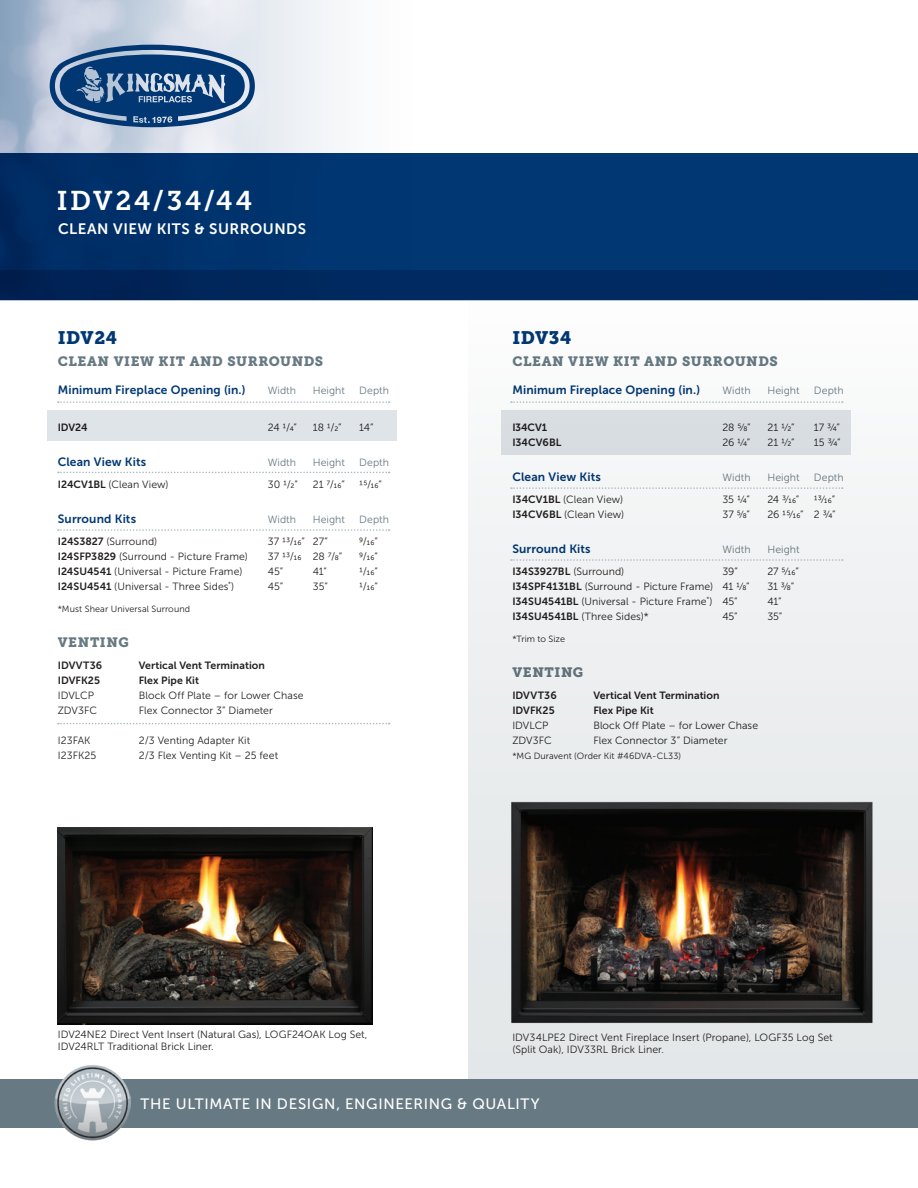
<style>
.page{position:relative;width:918px;height:1188px;background:#fff}
.page>*{position:absolute;margin:0;border:0;box-sizing:border-box;transform-origin:0 0}
.t1{font:27px "Museo Slab 700";letter-spacing:.1em;color:#fff}
.t2{font:18px "Museo Slab 900";letter-spacing:.03em;color:#013874}
.t3{font:15px "Museo Sans 500";letter-spacing:.045em;color:#fff}
.t4{font:15px "Museo Sans 700";letter-spacing:.03em;color:#fff}
.t5{font:13.5px "Museo Slab 900";letter-spacing:.04em;color:#677982}
.t6{font:12px "Museo Sans 700";letter-spacing:.01em;color:#013874}
.t7{font:10.5px/12px "Museo Sans 300";letter-spacing:.005em;color:#231f20}
.t8{font:10.5px "Museo Sans 700";letter-spacing:.005em;color:#231f20}
.t9{font:10.5px "Museo Sans 300";letter-spacing:.005em;color:#677982}
.t10{font:9px "Museo Sans 300";letter-spacing:.01em;color:#231f20}
.s1{font-family:"Museo Sans 700"}
.s2{font-family:"Museo Sans 300"}
</style>
<div class="page">
<div style="left:469px;top:285px;width:449px;height:794px;background:linear-gradient(to right,#f0f2f2,#f0f2f2)"></div>
<div style="left:502px;top:411px;width:349px;height:44px;background:#d8dde2"></div>
<div style="left:47px;top:411px;width:349px;height:30px;background:#dfe4e8"></div>
<div style="left:0;top:153px;width:918px;height:147px;background:#013874"></div>
<div style="left:0;top:1079px;width:918px;height:49px;background:#677982"></div>
<svg style="left:50px;top:45px;width:205px;height:82px;background:#5478a1"></svg>
<svg style="left:511px;top:487px;width:332px;height:2px"></svg>
<svg style="left:511px;top:559px;width:332px;height:2px"></svg>
<svg style="left:511px;top:401px;width:332px;height:2px"></svg>
<div style="left:0;top:270px;width:918px;height:30px;background:linear-gradient(to right,#002355,#002d64)"></div>
<svg style="left:58px;top:472px;width:332px;height:1px"></svg>
<svg style="left:58px;top:529px;width:332px;height:2px"></svg>
<svg style="left:58px;top:723px;width:332px;height:1px"></svg>
<svg style="left:58px;top:401px;width:332px;height:2px"></svg>
<img style="left:494px;top:800px;width:390px;height:230px">
<img style="left:57px;top:828px;width:316px;height:196px">
<img style="left:55px;top:1065px;width:76px;height:75px">
<h1 class="t1" style="left:57px;top:185px;width:197px">IDV24/34/44</h1>
<h3 class="t4" style="left:58px;top:220px;width:249px">CLEAN VIEW KITS &amp; SURROUNDS</h3>
<h2 class="t2" style="left:58px;top:327px;width:61px">IDV24</h2>
<p class="t5" style="left:58px;top:353px;width:267px">CLEAN VIEW KIT AND SURROUNDS</p>
<p class="t6" style="left:58px;top:383px;width:189px">Minimum Fireplace Opening (in.)</p>
<p class="t9" style="left:268px;top:385px;width:30px">Width</p>
<p class="t9" style="left:313px;top:385px;width:34px">Height</p>
<p class="t9" style="left:359px;top:385px;width:31px">Depth</p>
<p class="t8" style="left:58px;top:422px;width:31px">IDV24</p>
<p class="t7" style="left:268px;top:421px;width:31px">24 1/4”</p>
<p class="t7" style="left:313px;top:421px;width:30px">18 1/2”</p>
<p class="t7" style="left:359px;top:421px;width:16px">14”</p>
<p class="t6" style="left:58px;top:455px;width:90px">Clean View Kits</p>
<p class="t9" style="left:268px;top:457px;width:30px">Width</p>
<p class="t9" style="left:313px;top:457px;width:34px">Height</p>
<p class="t9" style="left:359px;top:457px;width:31px">Depth</p>
<p class="t7" style="left:58px;top:478px;width:112px"><span class="s1">I24CV1BL</span> (Clean View)</p>
<p class="t7" style="left:268px;top:478px;width:32px">30 1/2”</p>
<p class="t7" style="left:313px;top:478px;width:34px">21 7/16”</p>
<p class="t7" style="left:359px;top:478px;width:24px">15/16”</p>
<p class="t6" style="left:58px;top:512px;width:80px">Surround Kits</p>
<p class="t9" style="left:268px;top:514px;width:30px">Width</p>
<p class="t9" style="left:313px;top:514px;width:34px">Height</p>
<p class="t9" style="left:359px;top:514px;width:31px">Depth</p>
<p class="t7" style="left:58px;top:535px;width:101px"><span class="s1">I24S3827</span> (Surround)</p>
<p class="t7" style="left:268px;top:535px;width:62px">37 13/16” 27”</p>
<p class="t7" style="left:359px;top:535px;width:20px">9/16”</p>
<p class="t7" style="left:58px;top:550px;width:192px"><span class="s1">I24SFP3829</span> (Surround - Picture Frame)</p>
<p class="t7" style="left:268px;top:550px;width:76px">37 13/16 28 7/8”</p>
<p class="t7" style="left:359px;top:550px;width:20px">9/16”</p>
<p class="t7" style="left:58px;top:565px;width:186px"><span class="s1">I24SU4541</span> (Universal - Picture Frame)</p>
<p class="t7" style="left:268px;top:565px;width:17px">45”</p>
<p class="t7" style="left:313px;top:565px;width:16px">41”</p>
<p class="t7" style="left:359px;top:565px;width:20px">1/16”</p>
<p class="t7" style="left:58px;top:580px;width:178px"><span class="s1">I24SU4541</span> (Universal - Three Sides<sup>*</sup>)</p>
<p class="t7" style="left:268px;top:580px;width:17px">45”</p>
<p class="t7" style="left:313px;top:580px;width:17px">35”</p>
<p class="t7" style="left:359px;top:580px;width:20px">1/16”</p>
<p class="t10" style="left:58px;top:604px;width:134px">*Must Shear Universal Surround</p>
<p class="t5" style="left:58px;top:634px;width:72px">VENTING</p>
<p class="t8" style="left:58px;top:659px;width:46px">IDVVT36</p>
<p class="t8" style="left:139px;top:659px;width:128px">Vertical Vent Termination</p>
<p class="t8" style="left:58px;top:674px;width:44px">IDVFK25</p>
<p class="t8" style="left:139px;top:674px;width:62px">Flex Pipe Kit</p>
<p class="t7" style="left:58px;top:689px;width:38px">IDVLCP</p>
<p class="t7" style="left:139px;top:689px;width:166px">Block Off Plate – for Lower Chase</p>
<p class="t7" style="left:58px;top:704px;width:41px">ZDV3FC</p>
<p class="t7" style="left:139px;top:704px;width:136px">Flex Connector 3” Diameter</p>
<p class="t7" style="left:58px;top:734px;width:34px">I23FAK</p>
<p class="t7" style="left:139px;top:734px;width:113px">2/3 Venting Adapter Kit</p>
<p class="t7" style="left:58px;top:749px;width:40px">I23FK25</p>
<p class="t7" style="left:139px;top:749px;width:141px">2/3 Flex Venting Kit – 25 feet</p>
<p class="t7" style="left:58px;top:1028px;width:311px">IDV24NE2 Direct Vent Insert (Natural Gas), LOGF24OAK Log Set,<br>IDV24RLT Traditional Brick Liner.</p>
<h2 class="t2" style="left:512px;top:327px;width:61px">IDV34</h2>
<p class="t5" style="left:512px;top:353px;width:267px">CLEAN VIEW KIT AND SURROUNDS</p>
<p class="t6" style="left:512px;top:383px;width:189px">Minimum Fireplace Opening (in.)</p>
<p class="t9" style="left:722px;top:385px;width:30px">Width</p>
<p class="t9" style="left:767px;top:385px;width:34px">Height</p>
<p class="t9" style="left:814px;top:385px;width:31px">Depth</p>
<p class="t8" style="left:512px;top:422px;width:36px">I34CV1</p>
<p class="t7" style="left:722px;top:421px;width:30px">28 5/8”</p>
<p class="t7" style="left:767px;top:421px;width:29px">21 1/2”</p>
<p class="t7" style="left:814px;top:421px;width:28px">17 3/4”</p>
<p class="t8" style="left:512px;top:437px;width:51px">I34CV6BL</p>
<p class="t7" style="left:722px;top:436px;width:30px">26 1/4”</p>
<p class="t7" style="left:767px;top:436px;width:29px">21 1/2”</p>
<p class="t7" style="left:814px;top:436px;width:28px">15 3/4”</p>
<p class="t6" style="left:512px;top:470px;width:90px">Clean View Kits</p>
<p class="t9" style="left:722px;top:472px;width:30px">Width</p>
<p class="t9" style="left:767px;top:472px;width:34px">Height</p>
<p class="t9" style="left:814px;top:472px;width:31px">Depth</p>
<p class="t7" style="left:512px;top:493px;width:112px"><span class="s1">I34CV1BL</span> (Clean View)</p>
<p class="t7" style="left:722px;top:493px;width:29px">35 1/4”</p>
<p class="t7" style="left:767px;top:493px;width:34px">24 3/16”</p>
<p class="t7" style="left:814px;top:493px;width:23px">13/16”</p>
<p class="t7" style="left:512px;top:508px;width:113px"><span class="s1">I34CV6BL</span> (Clean View)</p>
<p class="t7" style="left:722px;top:508px;width:29px">37 5/8”</p>
<p class="t7" style="left:767px;top:508px;width:70px">26 15/16” 2 3/4”</p>
<p class="t6" style="left:512px;top:542px;width:80px">Surround Kits</p>
<p class="t9" style="left:722px;top:544px;width:30px">Width</p>
<p class="t9" style="left:767px;top:544px;width:34px">Height</p>
<p class="t8" style="left:512px;top:566px;width:113px">I34S3927BL <span class="s2">(Surround)</span></p>
<p class="t7" style="left:722px;top:565px;width:17px">39”</p>
<p class="t7" style="left:767px;top:565px;width:33px">27 5/16”</p>
<p class="t7" style="left:512px;top:580px;width:239px"><span class="s1">I34SPF4131BL</span> (Surround - Picture Frame) 41 1/8”</p>
<p class="t7" style="left:767px;top:580px;width:28px">31 3/8”</p>
<p class="t7" style="left:512px;top:595px;width:227px"><span class="s1">I34SU4541BL</span> (Universal - Picture Frame<sup>*</sup>) 45”</p>
<p class="t7" style="left:767px;top:595px;width:16px">41”</p>
<p class="t7" style="left:512px;top:610px;width:138px"><span class="s1">I34SU4541BL</span> (Three Sides)*</p>
<p class="t7" style="left:722px;top:610px;width:17px">45”</p>
<p class="t7" style="left:767px;top:610px;width:17px">35”</p>
<p class="t10" style="left:512px;top:634px;width:54px">*Trim to Size</p>
<p class="t5" style="left:512px;top:664px;width:72px">VENTING</p>
<p class="t8" style="left:512px;top:689px;width:46px">IDVVT36</p>
<p class="t8" style="left:593px;top:689px;width:128px">Vertical Vent Termination</p>
<p class="t8" style="left:512px;top:704px;width:44px">IDVFK25</p>
<p class="t8" style="left:593px;top:704px;width:62px">Flex Pipe Kit</p>
<p class="t7" style="left:512px;top:719px;width:38px">IDVLCP</p>
<p class="t7" style="left:593px;top:719px;width:166px">Block Off Plate – for Lower Chase</p>
<p class="t7" style="left:512px;top:734px;width:41px">ZDV3FC</p>
<p class="t7" style="left:593px;top:734px;width:136px">Flex Connector 3” Diameter</p>
<p class="t10" style="left:512px;top:751px;width:170px">*MG Duravent (Order Kit #46DVA-CL33)</p>
<p class="t7" style="left:512px;top:1032px;width:322px">IDV34LPE2 Direct Vent Fireplace Insert (Propane), LOGF35 Log Set (Split Oak), IDV33RL Brick Liner.</p>
<h3 class="t3" style="left:141px;top:1096px;width:401px">THE ULTIMATE IN DESIGN, ENGINEERING &amp; QUALITY</h3>
</div>
